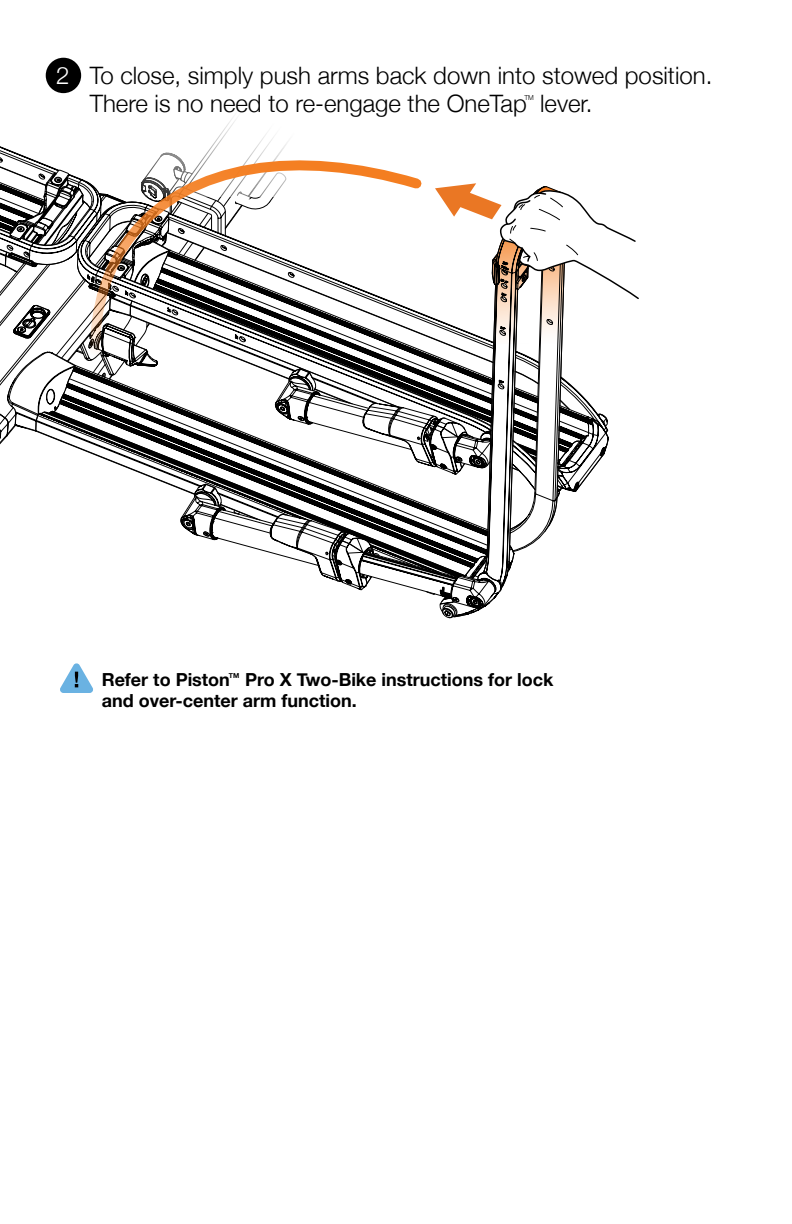
<style>
.page{position:relative;width:792px;height:1224px;background:#fff}
.page>*{position:absolute;margin:0;border:0;box-sizing:border-box;transform-origin:0 0}
.t1{font:300 24px/28.8px "Helvetica Neue";color:#000}
.t2{font:700 18px/21.6px "Helvetica Neue";color:#000}
.t3{font:300 6.8px "Helvetica Neue";color:#000}
.t4{font:700 6.8px "Helvetica Neue";color:#000}
.s1{color:#fff}
</style>
<div class="page">
<svg style="left:0;top:57px;width:639px;height:561px"></svg>
<svg style="left:60px;top:663px;width:33px;height:30px"></svg>
<p class="t1" style="left:90px;top:59px;width:624px;text-indent:-33px"><span class="s1">2</span> To close, simply push arms back down into stowed position.<br>There is no need to re-engage the OneTap lever.</p>
<p class="t3" style="left:524px;top:92px;width:11px">TM</p>
<p class="t2" style="left:102px;top:669px;width:453px">Refer to Piston Pro X Two-Bike instructions for lock and over-center arm function.</p>
<p class="t4" style="left:229px;top:670px;width:12px">TM</p>
</div>
